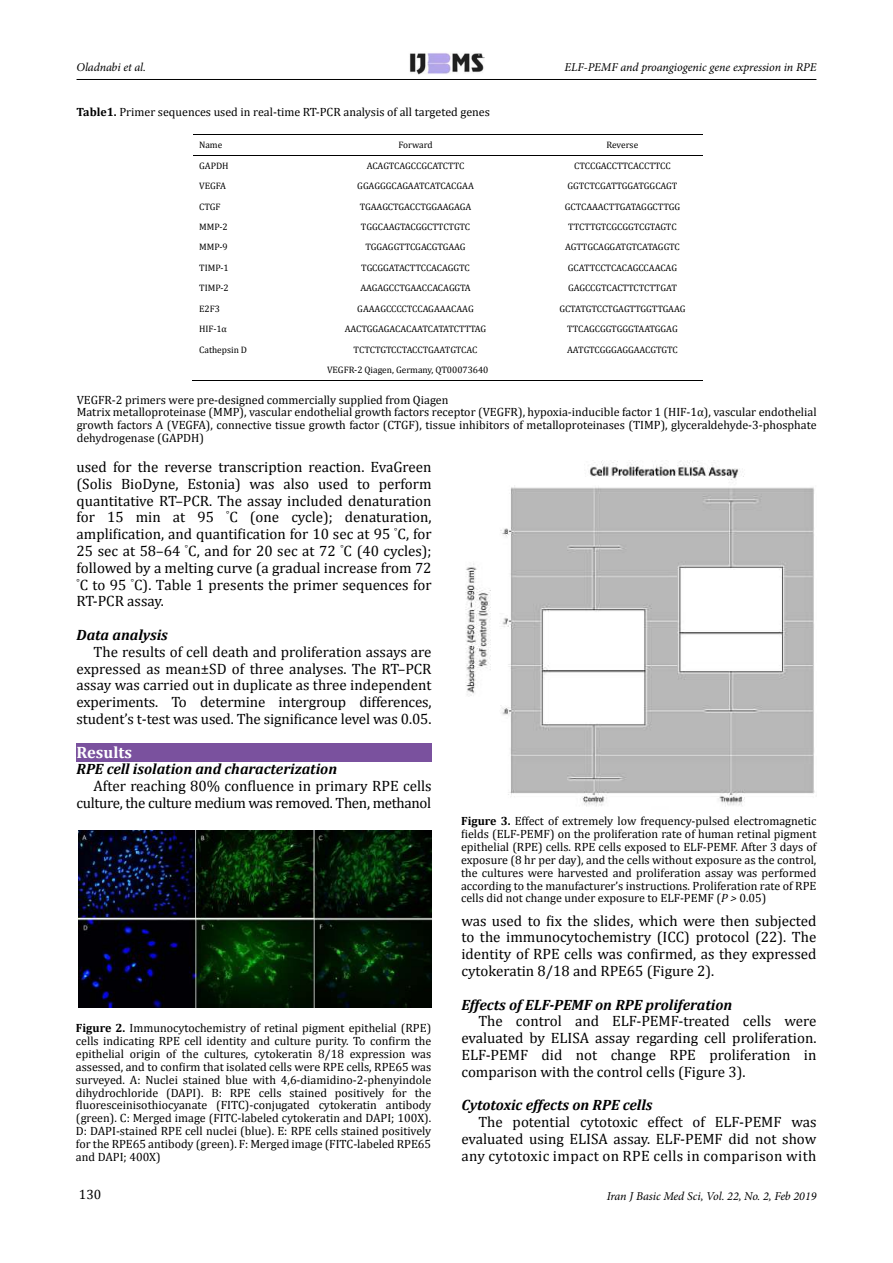
<style>
.page{position:relative;width:893px;height:1263px;background:#fff}
.page>*{position:absolute;margin:0;border:0;box-sizing:border-box;transform-origin:0 0}
.t1{font:700 16.5px "Cambria";color:#fff}
.t2{font:15px/16.8px "Cambria";color:#000;text-align:justify}
.t3{font:italic 700 15px "Cambria";color:#000}
.t4{font:15px/16.8px "Cambria";letter-spacing:-.02em;color:#000;text-align:right}
.t5{font:13.5px "Cambria";color:#000}
.t6{font:12px/12.9px "Cambria";color:#000;text-align:justify}
.t7{font:italic 12px "Minion Pro";letter-spacing:-.005em;color:#000}
.t8{font:9.45px "Cambria";letter-spacing:-.01em;color:#000}
.s1{font-weight:700}
.s2{font-style:italic}
</style>
<div class="page">
<img style="left:409px;top:53px;width:76px;height:21px">
<hr style="left:77px;top:79px;width:739px;height:1px;background:#000">
<div style="left:77px;top:743px;width:355px;height:19px;background:#7a519e"></div>
<hr style="left:193px;top:134px;width:113px;height:1px;background:#000">
<hr style="left:306px;top:134px;width:219px;height:1px;background:#000">
<hr style="left:526px;top:134px;width:177px;height:1px;background:#000">
<hr style="left:193px;top:155px;width:113px;height:1px;background:#000">
<hr style="left:306px;top:155px;width:219px;height:1px;background:#000">
<hr style="left:526px;top:155px;width:177px;height:1px;background:#000">
<hr style="left:192px;top:380px;width:81px;height:1px;background:#000">
<hr style="left:273px;top:380px;width:302px;height:1px;background:#000">
<hr style="left:575px;top:380px;width:128px;height:1px;background:#000">
<img style="left:79px;top:831px;width:353px;height:176px">
<img style="left:465px;top:461px;width:350px;height:346px">
<p class="t7" style="left:77px;top:59px;width:71px">Oladnabi et al.</p>
<p class="t7" style="left:564px;top:59px;width:253px">ELF-PEMF and proangiogenic gene expression in RPE</p>
<p class="t6" style="left:77px;top:105px;width:415px"><span class="s1">Table1.</span> Primer sequences used in real-time RT-PCR analysis of all targeted genes</p>
<p class="t8" style="left:199px;top:139px;width:25px">Name</p>
<p class="t8" style="left:398px;top:139px;width:36px">Forward</p>
<p class="t8" style="left:606px;top:139px;width:33px">Reverse</p>
<p class="t8" style="left:199px;top:160px;width:31px">GAPDH</p>
<p class="t8" style="left:367px;top:160px;width:99px">ACAGTCAGCCGCATCTTC</p>
<p class="t8" style="left:574px;top:160px;width:98px">CTCCGACCTTCACCTTCC</p>
<p class="t8" style="left:199px;top:181px;width:28px">VEGFA</p>
<p class="t8" style="left:357px;top:181px;width:118px">GGAGGGCAGAATCATCACGAA</p>
<p class="t8" style="left:567px;top:181px;width:111px">GGTCTCGATTGGATGGCAGT</p>
<p class="t8" style="left:199px;top:201px;width:23px">CTGF</p>
<p class="t8" style="left:360px;top:201px;width:113px">TGAAGCTGACCTGGAAGAGA</p>
<p class="t8" style="left:565px;top:201px;width:117px">GCTCAAACTTGATAGGCTTGG</p>
<p class="t8" style="left:199px;top:221px;width:30px">MMP-2</p>
<p class="t8" style="left:361px;top:221px;width:111px">TGGCAAGTACGGCTTCTGTC</p>
<p class="t8" style="left:568px;top:221px;width:110px">TTCTTGTCGCGGTCGTAGTC</p>
<p class="t8" style="left:199px;top:241px;width:30px">MMP-9</p>
<p class="t8" style="left:365px;top:241px;width:102px">TGGAGGTTCGACGTGAAG</p>
<p class="t8" style="left:565px;top:241px;width:116px">AGTTGCAGGATGTCATAGGTC</p>
<p class="t8" style="left:199px;top:262px;width:31px">TIMP-1</p>
<p class="t8" style="left:361px;top:262px;width:110px">TGCGGATACTTCCACAGGTC</p>
<p class="t8" style="left:568px;top:262px;width:111px">GCATTCCTCACAGCCAACAG</p>
<p class="t8" style="left:199px;top:283px;width:31px">TIMP-2</p>
<p class="t8" style="left:360px;top:283px;width:112px">AAGAGCCTGAACCACAGGTA</p>
<p class="t8" style="left:568px;top:283px;width:110px">GAGCCGTCACTTCTCTTGAT</p>
<p class="t8" style="left:199px;top:303px;width:22px">E2F3</p>
<p class="t8" style="left:357px;top:303px;width:118px">GAAAGCCCCTCCAGAAACAAG</p>
<p class="t8" style="left:559px;top:303px;width:128px">GCTATGTCCTGAGTTGGTTGAAG</p>
<p class="t8" style="left:199px;top:323px;width:29px">HIF-1α</p>
<p class="t8" style="left:345px;top:323px;width:143px">AACTGGAGACACAATCATATCTTTAG</p>
<p class="t8" style="left:567px;top:323px;width:112px">TTCAGCGGTGGGTAATGGAG</p>
<p class="t8" style="left:199px;top:344px;width:50px">Cathepsin D</p>
<p class="t8" style="left:354px;top:344px;width:125px">TCTCTGTCCTACCTGAATGTCAC</p>
<p class="t8" style="left:567px;top:344px;width:112px">AATGTCGGGAGGAACGTGTC</p>
<p class="t8" style="left:327px;top:364px;width:163px">VEGFR-2 Qiagen, Germany, QT00073640</p>
<p class="t6" style="left:77px;top:393px;width:741px;text-align:left">VEGFR-2 primers were pre-designed commercially supplied from Qiagen<br>Matrix metalloproteinase (MMP), vascular endothelial growth factors receptor (VEGFR), hypoxia-inducible factor 1 (HIF-1α), vascular endothelial growth factors A (VEGFA), connective tissue growth factor (CTGF), tissue inhibitors of metalloproteinases (TIMP), glyceraldehyde-3-phosphate dehydrogenase (GAPDH)</p>
<p class="t2" style="left:77px;top:458px;width:357px">used for the reverse transcription reaction. EvaGreen (Solis BioDyne, Estonia) was also used to perform quantitative RT–PCR. The assay included denaturation for 15 min at 95 <sup>°</sup>C (one cycle); denaturation, amplification, and quantification for 10 sec at 95 <sup>°</sup>C, for 25 sec at 58–64 <sup>°</sup>C, and for 20 sec at 72 <sup>°</sup>C (40 cycles); followed by a melting curve (a gradual increase from 72 <sup>°</sup>C to 95 <sup>°</sup>C). Table 1 presents the primer sequences for RT-PCR assay.</p>
<p class="t3" style="left:77px;top:624px;width:93px">Data analysis</p>
<p class="t2" style="left:77px;top:643px;width:357px;text-indent:17px">The results of cell death and proliferation assays are expressed as mean±SD of three analyses. The RT–PCR assay was carried out in duplicate as three independent experiments. To determine intergroup differences, student’s t-test was used. The significance level was 0.05.</p>
<h1 class="t1" style="left:77px;top:740px;width:57px">Results</h1>
<p class="t3" style="left:77px;top:759px;width:262px">RPE cell isolation and characterization</p>
<p class="t4" style="left:77px;top:778px;width:357px">After reaching 80% confluence in primary RPE cells culture, the culture medium was removed. Then, methanol</p>
<p class="t6" style="left:76px;top:1021px;width:357px"><span class="s1">Figure 2.</span> Immunocytochemistry of retinal pigment epithelial (RPE) cells indicating RPE cell identity and culture purity. To confirm the epithelial origin of the cultures, cytokeratin 8/18 expression was assessed, and to confirm that isolated cells were RPE cells, RPE65 was surveyed. A: Nuclei stained blue with 4,6-diamidino-2-phenyindole dihydrochloride (DAPI). B: RPE cells stained positively for the fluoresceinisothiocyanate (FITC)-conjugated cytokeratin antibody (green). C: Merged image (FITC-labeled cytokeratin and DAPI; 100X).<br>D: DAPI-stained RPE cell nuclei (blue). E: RPE cells stained positively for the RPE65 antibody (green). F: Merged image (FITC-labeled RPE65 and DAPI; 400X)</p>
<p class="t5" style="left:79px;top:1187px;width:24px">130</p>
<p class="t6" style="left:461px;top:814px;width:357px"><span class="s1">Figure 3.</span> Effect of extremely low frequency-pulsed electromagnetic fields (ELF-PEMF) on the proliferation rate of human retinal pigment epithelial (RPE) cells. RPE cells exposed to ELF-PEMF. After 3 days of exposure (8 hr per day), and the cells without exposure as the control, the cultures were harvested and proliferation assay was performed according to the manufacturer’s instructions. Proliferation rate of RPE cells did not change under exposure to ELF-PEMF (<span class="s2">P &gt;</span> 0.05)</p>
<p class="t2" style="left:461px;top:912px;width:357px">was used to fix the slides, which were then subjected to the immunocytochemistry (ICC) protocol (22). The identity of RPE cells was confirmed, as they expressed cytokeratin 8/18 and RPE65 (Figure 2).</p>
<p class="t3" style="left:461px;top:994px;width:272px">Effects of ELF-PEMF on RPE proliferation</p>
<p class="t2" style="left:461px;top:1013px;width:357px;text-indent:17px">The control and ELF-PEMF-treated cells were evaluated by ELISA assay regarding cell proliferation.<br>ELF-PEMF did not change RPE proliferation in comparison with the control cells (Figure 3).</p>
<p class="t3" style="left:461px;top:1095px;width:193px">Cytotoxic effects on RPE cells</p>
<p class="t2" style="left:461px;top:1114px;width:357px;text-indent:17px">The potential cytotoxic effect of ELF-PEMF was evaluated using ELISA assay. ELF-PEMF did not show any cytotoxic impact on RPE cells in comparison with</p>
<p class="t7" style="left:607px;top:1187px;width:211px">Iran J Basic Med Sci, Vol. 22, No. 2, Feb 2019</p>
</div>
